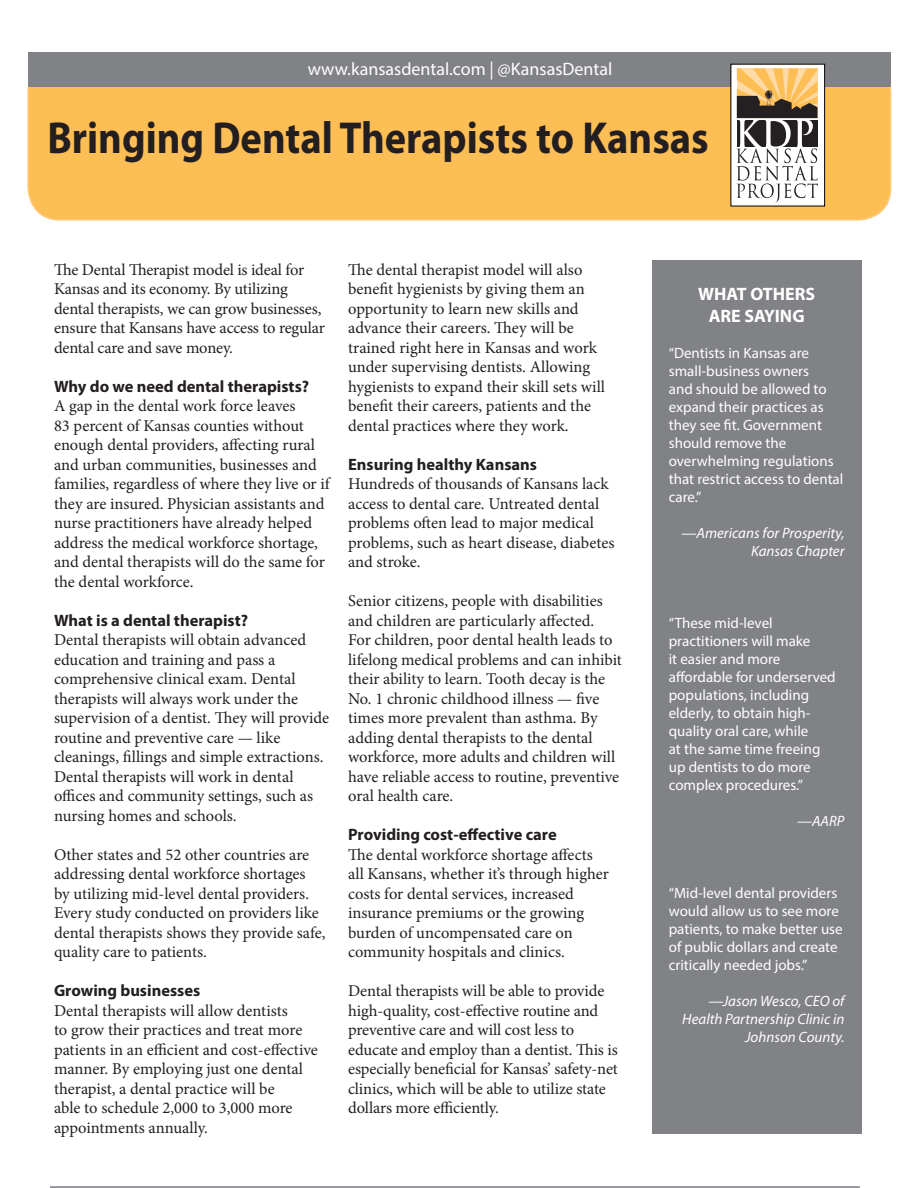
<style>
.page{position:relative;width:918px;height:1188px;background:#fff}
.page>*{position:absolute;margin:0;border:0;box-sizing:border-box;transform-origin:0 0}
.t1{font:700 45px "Myriad Pro";color:#231f20;scale:.9 1}
.t2{font:18px "Myriad Pro";color:#fff}
.t3{font:700 18px/21.6px "Myriad Pro";color:#fff;text-align:center}
.t4{font:16.5px/19.5px "Minion Pro";letter-spacing:-.005em;color:#231f20}
.t5{font:700 16.5px "Myriad Pro";color:#231f20}
.t6{font:15px/18px "Myriad Pro";color:#fff}
.t7{font:italic 15px/18px "Myriad Pro";color:#fff;text-align:right}
</style>
<div class="page">
<hr style="left:50px;top:1186px;width:810px;height:2px;background:#939598">
<div style="left:28px;top:60px;width:863px;height:160px;background:#fdbe56;border-radius:32px"></div>
<div style="left:27px;top:59px;width:864px;height:162px;border:2px solid #fec977;border-radius:32px"></div>
<div style="left:28px;top:53px;width:863px;height:34px;background:#808285"></div>
<div style="left:652px;top:261px;width:209px;height:873px;background:#808285"></div>
<div style="left:731px;top:64px;width:94px;height:142px;background:#fff"></div>
<svg style="left:737px;top:69px;width:81px;height:134px"></svg>
<div style="left:731px;top:64px;width:94px;height:142px;border:1px solid #000"></div>
<p class="t2" style="left:308px;top:58px;width:306px">www.kansasdental.com | @KansasDental</p>
<p class="t1" style="left:47px;top:108px;width:737px">Bringing Dental Therapists to Kansas</p>
<p class="t4" style="left:54px;top:260px;width:272px">The Dental Therapist model is ideal for Kansas and its economy. By utilizing dental therapists, we can grow businesses, ensure that Kansans have access to regular dental care and save money.</p>
<p class="t5" style="left:54px;top:375px;width:257px">Why do we need dental therapists?</p>
<p class="t4" style="left:54px;top:396px;width:277px">A gap in the dental work force leaves<br>83 percent of Kansas counties without enough dental providers, affecting rural and urban communities, businesses and families, regardless of where they live or if they are insured. Physician assistants and nurse practitioners have already helped address the medical workforce shortage, and dental therapists will do the same for the dental workforce.</p>
<p class="t5" style="left:54px;top:609px;width:196px">What is a dental therapist?</p>
<p class="t4" style="left:54px;top:630px;width:277px">Dental therapists will obtain advanced education and training and pass a comprehensive clinical exam. Dental therapists will always work under the supervision of a dentist. They will provide routine and preventive care — like cleanings, fillings and simple extractions.<br>Dental therapists will work in dental offices and community settings, such as nursing homes and schools.</p>
<p class="t4" style="left:54px;top:845px;width:273px">Other states and 52 other countries are addressing dental workforce shortages by utilizing mid-level dental providers.<br>Every study conducted on providers like dental therapists shows they provide safe, quality care to patients.</p>
<p class="t5" style="left:54px;top:980px;width:148px">Growing businesses</p>
<p class="t4" style="left:54px;top:1001px;width:265px">Dental therapists will allow dentists<br>to grow their practices and treat more patients in an efficient and cost-effective manner. By employing just one dental therapist, a dental practice will be<br>able to schedule 2,000 to 3,000 more appointments annually.</p>
<p class="t4" style="left:348px;top:260px;width:258px">The dental therapist model will also benefit hygienists by giving them an opportunity to learn new skills and advance their careers. They will be trained right here in Kansas and work under supervising dentists. Allowing hygienists to expand their skill sets will benefit their careers, patients and the dental practices where they work.</p>
<p class="t5" style="left:348px;top:453px;width:190px">Ensuring healthy Kansans</p>
<p class="t4" style="left:348px;top:474px;width:268px">Hundreds of thousands of Kansans lack access to dental care. Untreated dental problems often lead to major medical problems, such as heart disease, diabetes and stroke.</p>
<p class="t4" style="left:348px;top:591px;width:275px">Senior citizens, people with disabilities and children are particularly affected.<br>For children, poor dental health leads to lifelong medical problems and can inhibit their ability to learn. Tooth decay is the No. 1 chronic childhood illness — five times more prevalent than asthma. By adding dental therapists to the dental workforce, more adults and children will have reliable access to routine, preventive oral health care.</p>
<p class="t5" style="left:348px;top:824px;width:210px">Providing cost-effective care</p>
<p class="t4" style="left:348px;top:845px;width:262px">The dental workforce shortage affects all Kansans, whether it’s through higher costs for dental services, increased insurance premiums or the growing burden of uncompensated care on community hospitals and clinics.</p>
<p class="t4" style="left:348px;top:981px;width:271px">Dental therapists will be able to provide high-quality, cost-effective routine and preventive care and will cost less to educate and employ than a dentist. This is especially beneficial for Kansas’ safety-net clinics, which will be able to utilize state dollars more efficiently.</p>
<p class="t3" style="left:698px;top:283px;width:118px">WHAT OTHERS<br>ARE SAYING</p>
<p class="t6" style="left:669px;top:343px;width:176px">“Dentists in Kansas are small-business owners<br>and should be allowed to expand their practices as they see fit. Government should remove the overwhelming regulations that restrict access to dental care.”</p>
<p class="t7" style="left:681px;top:523px;width:165px">—Americans for Prosperity,<br>Kansas Chapter</p>
<p class="t6" style="left:669px;top:613px;width:168px">“These mid-level practitioners will make<br>it easier and more affordable for underserved populations, including elderly, to obtain high&shy;quality oral care, while<br>at the same time freeing up dentists to do more complex procedures.”</p>
<p class="t7" style="left:797px;top:811px;width:49px">—AARP</p>
<p class="t6" style="left:669px;top:883px;width:175px">“Mid-level dental providers would allow us to see more patients, to make better use of public dollars and create critically needed jobs.”</p>
<p class="t7" style="left:682px;top:991px;width:164px">—Jason Wesco, CEO of<br>Health Partnership Clinic in<br>Johnson County.</p>
</div>
